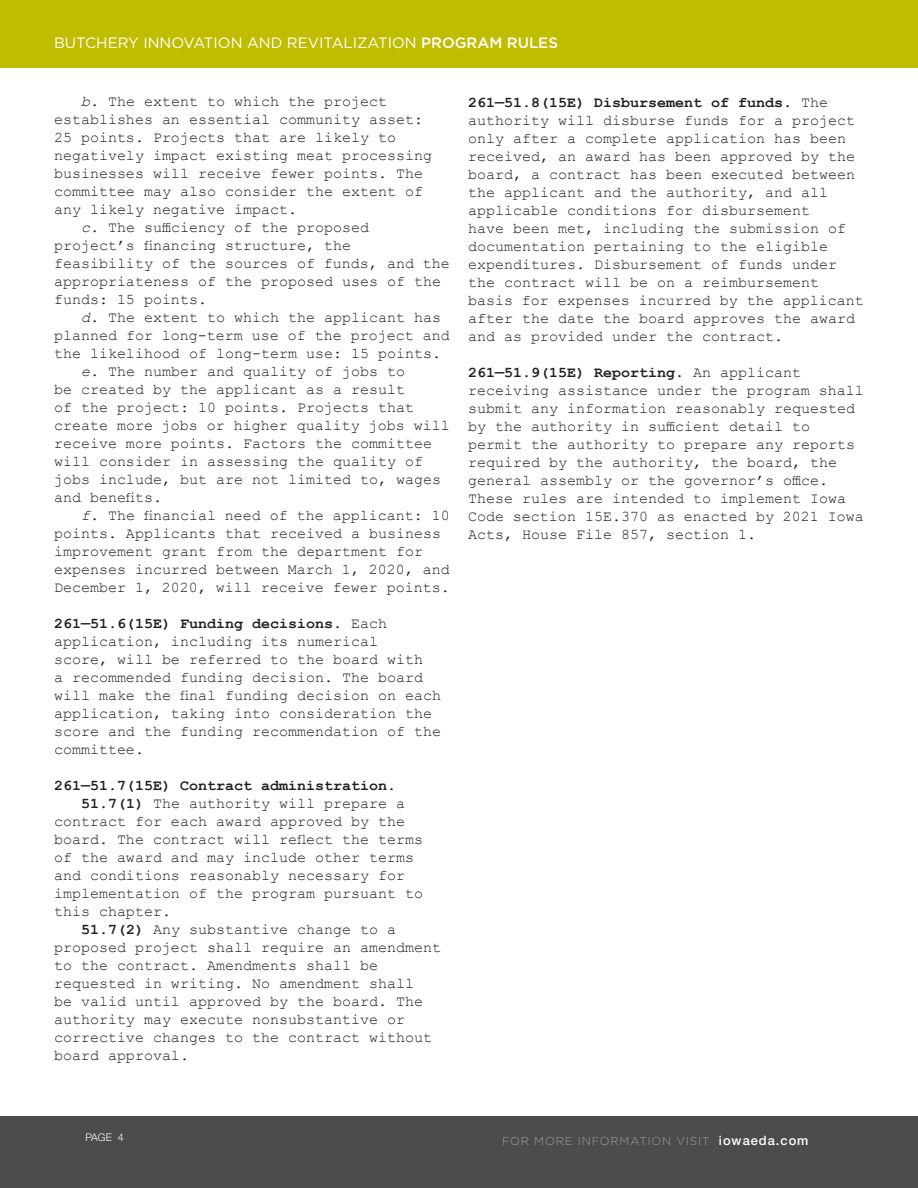
<style>
.page{position:relative;width:918px;height:1188px;background:#fff}
.page>*{position:absolute;margin:0;border:0;box-sizing:border-box;transform-origin:0 0}
.t1{font:15px/18px "Courier New";color:#231f20}
.t2{font:15px "Gotham";color:#fff}
.t3{font:700 15px "Courier New";color:#231f20}
.t4{font:300 11.55px "Gotham";letter-spacing:.075em;color:#9d9fa2}
.t5{font:300 10.5px "Helvetica Neue";color:#fff}
.s1{font-weight:500}
.s2{font-style:italic}
.s3{font-weight:700}
.s4{font-family:"Helvetica Neue";font-weight:500;font-size:12.9px;color:#fff}
</style>
<div class="page">
<div style="left:0;top:1117px;width:918px;height:71px;background:#4b4c4d"></div>
<div style="left:0;top:0;width:918px;height:68px;background:#c0bc00"></div>
<p class="t2" style="left:54px;top:33px;width:505px">BUTCHERY INNOVATION AND REVITALIZATION <span class="s1">PROGRAM RULES</span></p>
<p class="t1" style="left:54px;top:92px;width:380px;text-indent:27px"><span class="s2">b.</span> The extent to which the project establishes an essential community asset:<br>25 points. Projects that are likely to negatively impact existing meat processing businesses will receive fewer points. The committee may also consider the extent of any likely negative impact.</p>
<p class="t1" style="left:54px;top:218px;width:397px;text-indent:27px"><span class="s2">c.</span> The sufficiency of the proposed project’s financing structure, the feasibility of the sources of funds, and the appropriateness of the proposed uses of the funds: 15 points.</p>
<p class="t1" style="left:54px;top:308px;width:397px;text-indent:27px"><span class="s2">d.</span> The extent to which the applicant has planned for long-term use of the project and the likelihood of long-term use: 15 points.</p>
<p class="t1" style="left:54px;top:362px;width:397px;text-indent:27px"><span class="s2">e.</span> The number and quality of jobs to<br>be created by the applicant as a result<br>of the project: 10 points. Projects that create more jobs or higher quality jobs will receive more points. Factors the committee will consider in assessing the quality of jobs include, but are not limited to, wages and benefits.</p>
<p class="t1" style="left:54px;top:506px;width:397px;text-indent:27px"><span class="s2">f.</span> The financial need of the applicant: 10 points. Applicants that received a business improvement grant from the department for expenses incurred between March 1, 2020, and December 1, 2020, will receive fewer points.</p>
<p class="t1" style="left:54px;top:614px;width:389px"><span class="s3">261—51.6(15E) Funding decisions.</span> Each application, including its numerical<br>score, will be referred to the board with<br>a recommended funding decision. The board will make the final funding decision on each application, taking into consideration the score and the funding recommendation of the committee.</p>
<p class="t3" style="left:54px;top:776px;width:344px">261—51.7(15E) Contract administration.</p>
<p class="t1" style="left:54px;top:794px;width:371px;text-indent:27px"><span class="s3">51.7(1)</span> The authority will prepare a contract for each award approved by the board. The contract will reflect the terms of the award and may include other terms and conditions reasonably necessary for implementation of the program pursuant to this chapter.</p>
<p class="t1" style="left:54px;top:920px;width:389px;text-indent:27px"><span class="s3">51.7(2)</span> Any substantive change to a proposed project shall require an amendment to the contract. Amendments shall be requested in writing. No amendment shall<br>be valid until approved by the board. The authority may execute nonsubstantive or corrective changes to the contract without board approval.</p>
<p class="t1" style="left:468px;top:93px;width:397px"><span class="s3">261—51.8(15E) Disbursement of funds.</span> The authority will disburse funds for a project only after a complete application has been received, an award has been approved by the board, a contract has been executed between the applicant and the authority, and all applicable conditions for disbursement<br>have been met, including the submission of documentation pertaining to the eligible expenditures. Disbursement of funds under the contract will be on a reimbursement basis for expenses incurred by the applicant after the date the board approves the award and as provided under the contract.</p>
<p class="t1" style="left:468px;top:363px;width:397px"><span class="s3">261—51.9(15E) Reporting.</span> An applicant receiving assistance under the program shall submit any information reasonably requested by the authority in sufficient detail to permit the authority to prepare any reports required by the authority, the board, the general assembly or the governor’s office.</p>
<p class="t1" style="left:468px;top:489px;width:397px">These rules are intended to implement Iowa<br>Code section 15E.370 as enacted by 2021 Iowa<br>Acts, House File 857, section 1.</p>
<p class="t5" style="left:85px;top:1131px;width:40px">PAGE 4</p>
<p class="t4" style="left:502px;top:1134px;width:308px">FOR MORE INFORMATION VISIT <span class="s4">iowaeda.com</span></p>
</div>
